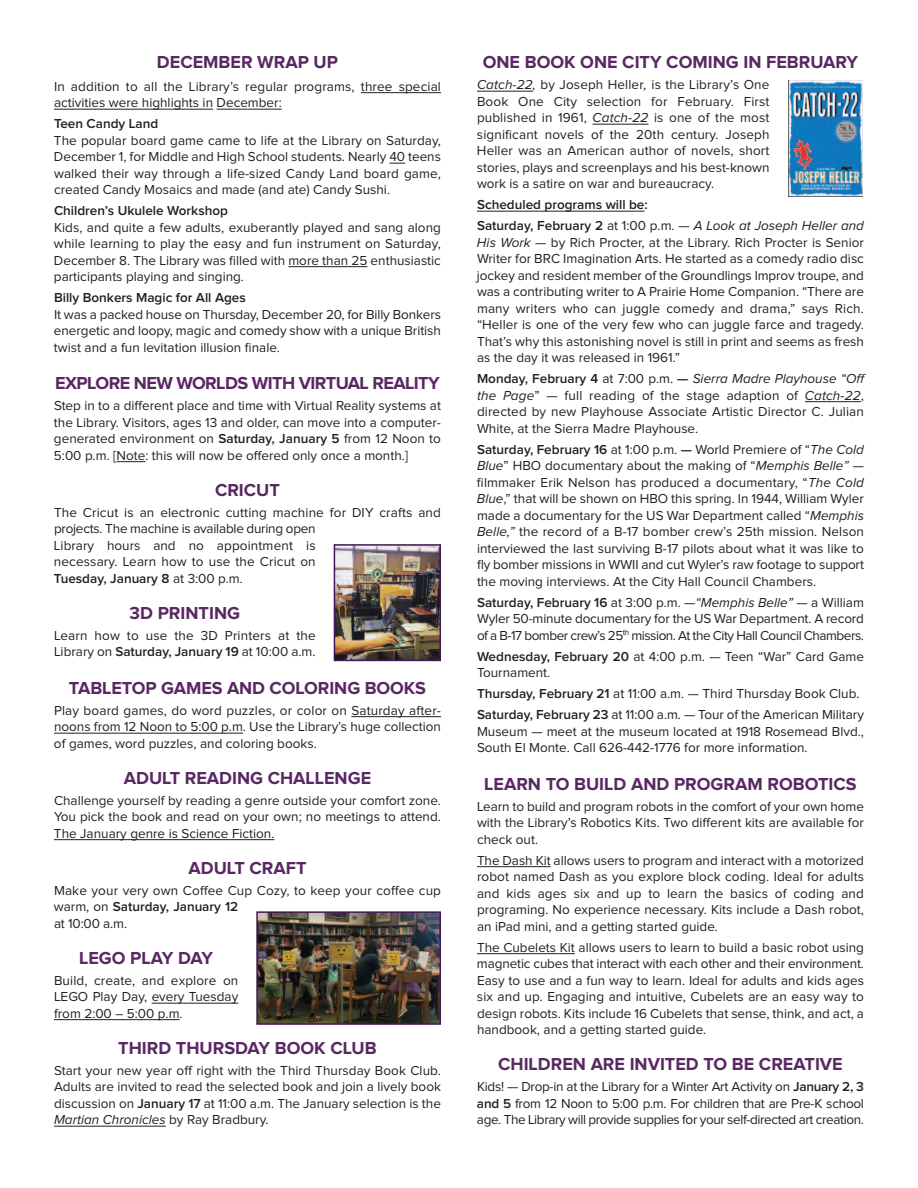
<style>
.page{position:relative;width:918px;height:1188px;background:#fff}
.page>*{position:absolute;margin:0;border:0;box-sizing:border-box;transform-origin:0 0}
.t1{font:700 18px "Proxima Nova";color:#592862}
.t2{font:700 18px "Proxima Nova";letter-spacing:-.03em;color:#592862}
.t3{font:13.5px/16.5px "Proxima Nova";color:#231f20;text-align:justify}
.t4{font:600 13.5px/21px "Proxima Nova";color:#231f20}
.s1{font-weight:600}
.s2{font-style:italic}
.s3{font-weight:400}
.s4{font-weight:400;font-style:italic}
</style>
<div class="page">
<hr style="left:361px;top:92px;width:80px;height:1px;background:#231f20">
<hr style="left:54px;top:109px;width:159px;height:1px;background:#231f20">
<hr style="left:217px;top:109px;width:65px;height:1px;background:#231f20">
<svg style="left:389px;top:163px;width:16px;height:1px"></svg>
<hr style="left:288px;top:266px;width:79px;height:1px;background:#231f20">
<svg style="left:117px;top:461px;width:28px;height:1px"></svg>
<hr style="left:351px;top:716px;width:86px;height:1px;background:#231f20">
<hr style="left:54px;top:733px;width:189px;height:1px;background:#231f20">
<hr style="left:54px;top:839px;width:221px;height:1px;background:#231f20">
<hr style="left:152px;top:1003px;width:86px;height:1px;background:#231f20">
<hr style="left:54px;top:1019px;width:126px;height:1px;background:#231f20">
<hr style="left:54px;top:1126px;width:112px;height:1px;background:#231f20">
<hr style="left:477px;top:91px;width:56px;height:1px;background:#231f20">
<hr style="left:593px;top:124px;width:56px;height:1px;background:#231f20">
<hr style="left:477px;top:211px;width:167px;height:1px;background:#231f20">
<hr style="left:805px;top:401px;width:56px;height:1px;background:#231f20">
<hr style="left:477px;top:866px;width:74px;height:1px;background:#231f20">
<hr style="left:477px;top:953px;width:98px;height:1px;background:#231f20">
<img style="left:788px;top:81px;width:75px;height:115px">
<img style="left:337px;top:547px;width:101px;height:111px">
<div style="left:334px;top:544px;width:107px;height:117px;border:2px solid #3f1855"></div>
<img style="left:259px;top:914px;width:179px;height:108px">
<div style="left:256px;top:911px;width:185px;height:114px;border:2px solid #3f1855"></div>
<h1 class="t1" style="left:157px;top:56px;width:183px">DECEMBER WRAP UP</h1>
<p class="t3" style="left:54px;top:79px;width:389px">In addition to all the Library’s regular programs, three special activities were highlights in December:</p>
<p class="t4" style="left:54px;top:114px;width:106px">Teen Candy Land</p>
<p class="t3" style="left:54px;top:133px;width:389px">The popular board game came to life at the Library on Saturday, December 1, for Middle and High School students. Nearly 40 teens walked their way through a life-sized Candy Land board game, created Candy Mosaics and made (and ate) Candy Sushi.</p>
<p class="t4" style="left:54px;top:201px;width:176px">Children’s Ukulele Workshop</p>
<p class="t3" style="left:54px;top:220px;width:389px">Kids, and quite a few adults, exuberantly played and sang along while learning to play the easy and fun instrument on Saturday, December 8. The Library was filled with more than 25 enthusiastic participants playing and singing.</p>
<p class="t4" style="left:54px;top:288px;width:193px">Billy Bonkers Magic for All Ages</p>
<p class="t3" style="left:54px;top:307px;width:388px">It was a packed house on Thursday, December 20, for Billy Bonkers energetic and loopy, magic and comedy show with a unique British twist and a fun levitation illusion finale.</p>
<h1 class="t2" style="left:55px;top:377px;width:386px">EXPLORE NEW WORLDS WITH VIRTUAL REALITY</h1>
<p class="t3" style="left:54px;top:399px;width:389px">Step in to a different place and time with Virtual Reality systems at the Library. Visitors, ages 13 and older, can move into a computer&shy;generated environment on <span class="s1">Saturday, January 5</span> from 12 Noon to 5:00 p.m. [Note: this will now be offered only once a month.]</p>
<h1 class="t1" style="left:215px;top:484px;width:66px">CRICUT</h1>
<p class="t3" style="left:54px;top:505px;width:388px;text-align:left">The Cricut is an electronic cutting machine for DIY crafts and projects. The machine is available during open<br>Library hours and no appointment is<br>necessary. Learn how to use the Cricut on<br><span class="s1">Tuesday, January 8</span> at 3:00 p.m.</p>
<h1 class="t1" style="left:130px;top:607px;width:112px">3D PRINTING</h1>
<p class="t3" style="left:54px;top:628px;width:263px">Learn how to use the 3D Printers at the<br>Library on <span class="s1">Saturday, January 19</span> at 10:00 a.m.</p>
<h1 class="t1" style="left:69px;top:682px;width:359px">TABLETOP GAMES AND COLORING BOOKS</h1>
<p class="t3" style="left:54px;top:703px;width:389px">Play board games, do word puzzles, or color on Saturday after&shy;noons from 12 Noon to 5:00 p.m. Use the Library’s huge collection of games, word puzzles, and coloring books.</p>
<h1 class="t1" style="left:124px;top:772px;width:249px">ADULT READING CHALLENGE</h1>
<p class="t3" style="left:54px;top:793px;width:389px">Challenge yourself by reading a genre outside your comfort zone.<br>You pick the book and read on your own; no meetings to attend.<br>The January genre is Science Fiction.</p>
<h1 class="t1" style="left:188px;top:862px;width:120px">ADULT CRAFT</h1>
<p class="t3" style="left:54px;top:883px;width:388px;text-align:left">Make your very own Coffee Cup Cozy, to keep your coffee cup warm, on <span class="s1">Saturday, January 12<br></span>at 10:00 a.m.</p>
<h1 class="t1" style="left:79px;top:952px;width:136px">LEGO PLAY DAY</h1>
<p class="t3" style="left:54px;top:973px;width:186px">Build, create, and explore on LEGO Play Day, every Tuesday from 2:00 – 5:00 p.m.</p>
<h1 class="t1" style="left:118px;top:1042px;width:260px">THIRD THURSDAY BOOK CLUB</h1>
<p class="t3" style="left:54px;top:1063px;width:389px">Start your new year off right with the Third Thursday Book Club.<br>Adults are invited to read the selected book and join a lively book discussion on <span class="s1">January 17</span> at 11:00 a.m. The January selection is the <span class="s2">Martian Chronicles</span> by Ray Bradbury.</p>
<h1 class="t1" style="left:483px;top:56px;width:377px">ONE BOOK ONE CITY COMING IN FEBRUARY</h1>
<p class="t3" style="left:477px;top:78px;width:294px"><span class="s2">Catch-22,</span> by Joseph Heller<span class="s2">,</span> is the Library’s One Book One City selection for February. First published in 1961, <span class="s2">Catch-22</span> is one of the most significant novels of the 20th century. Joseph Heller was an American author of novels, short stories, plays and screenplays and his best-known work is a satire on war and bureaucracy.</p>
<p class="t4" style="left:477px;top:195px;width:389px">Scheduled programs will be:<br>Saturday, February 2 <span class="s3">at 1:00 p.m. —</span> <span class="s4">A Look at Joseph Heller and</span></p>
<p class="t3" style="left:477px;top:235px;width:389px"><span class="s2">His Work —</span> by Rich Procter, at the Library. Rich Procter is Senior Writer for BRC Imagination Arts. He started as a comedy radio disc jockey and resident member of the Groundlings Improv troupe, and was a contributing writer to A Prairie Home Companion. “There are many writers who can juggle comedy and drama,” says Rich. “Heller is one of the very few who can juggle farce and tragedy.<br>That’s why this astonishing novel is still in print and seems as fresh as the day it was released in 1961.”</p>
<p class="t3" style="left:477px;top:372px;width:390px;text-align:left"><span class="s1">Monday, February 4</span> at 7:00 p.m. <span class="s1">—</span> <span class="s2">Sierra Madre Playhouse “Off the Page</span>” — full reading of the stage adaption of <span class="s2">Catch-22</span>, directed by new Playhouse Associate Artistic Director C. Julian White, at the Sierra Madre Playhouse.</p>
<p class="t3" style="left:477px;top:442px;width:389px"><span class="s1">Saturday, February 16</span> at 1:00 p.m. <span class="s1">—</span> World Premiere of “<span class="s2">The Cold Blue</span>” HBO documentary about the making of “<span class="s2">Memphis Belle” — </span>filmmaker Erik Nelson has produced a documentary, “<span class="s2">The Cold Blue</span>,” that will be shown on HBO this spring. In 1944, William Wyler made a documentary for the US War Department called “<span class="s2">Memphis Belle,”</span> the record of a B-17 bomber crew’s 25th mission. Nelson interviewed the last surviving B-17 pilots about what it was like to fly bomber missions in WWII and cut Wyler’s raw footage to support the moving interviews. At the City Hall Council Chambers.</p>
<p class="t3" style="left:477px;top:595px;width:389px"><span class="s1">Saturday, February 16</span> at 3:00 p.m. —<span class="s2">“Memphis Belle”</span> — a William Wyler 50-minute documentary for the US War Department. A record of a B-17 bomber crew’s 25<sup>th</sup> mission. At the City Hall Council Chambers.</p>
<p class="t3" style="left:477px;top:649px;width:389px"><span class="s1">Wednesday, February 20</span> at 4:00 p.m. — Teen “War” Card Game<br>Tournament.</p>
<p class="t3" style="left:477px;top:684px;width:388px;line-height:21px"><span class="s1">Thursday, February 21</span> at 11:00 a.m. — Third Thursday Book Club.<br><span class="s1">Saturday, February 23</span> at 11:00 a.m. — Tour of the American Military</p>
<p class="t3" style="left:477px;top:724px;width:389px">Museum — meet at the museum located at 1918 Rosemead Blvd.,<br>South El Monte. Call 626-442-1776 for more information.</p>
<h1 class="t1" style="left:484px;top:778px;width:374px">LEARN TO BUILD AND PROGRAM ROBOTICS</h1>
<p class="t3" style="left:477px;top:799px;width:389px">Learn to build and program robots in the comfort of your own home with the Library’s Robotics Kits. Two different kits are available for check out.</p>
<p class="t3" style="left:477px;top:853px;width:389px">The Dash Kit allows users to program and interact with a motorized robot named Dash as you explore block coding. Ideal for adults and kids ages six and up to learn the basics of coding and programing. No experience necessary. Kits include a Dash robot, an iPad mini, and a getting started guide.</p>
<p class="t3" style="left:477px;top:940px;width:389px">The Cubelets Kit allows users to learn to build a basic robot using magnetic cubes that interact with each other and their environment.<br>Easy to use and a fun way to learn. Ideal for adults and kids ages six and up. Engaging and intuitive, Cubelets are an easy way to design robots. Kits include 16 Cubelets that sense, think, and act, a handbook, and a getting started guide.</p>
<h1 class="t1" style="left:498px;top:1058px;width:346px">CHILDREN ARE INVITED TO BE CREATIVE</h1>
<p class="t3" style="left:477px;top:1080px;width:389px">Kids! — Drop-in at the Library for a Winter Art Activity on <span class="s1">January 2, 3 and 5</span> from 12 Noon to 5:00 p.m. For children that are Pre-K school age. The Library will provide supplies for your self-directed art creation.</p>
</div>
